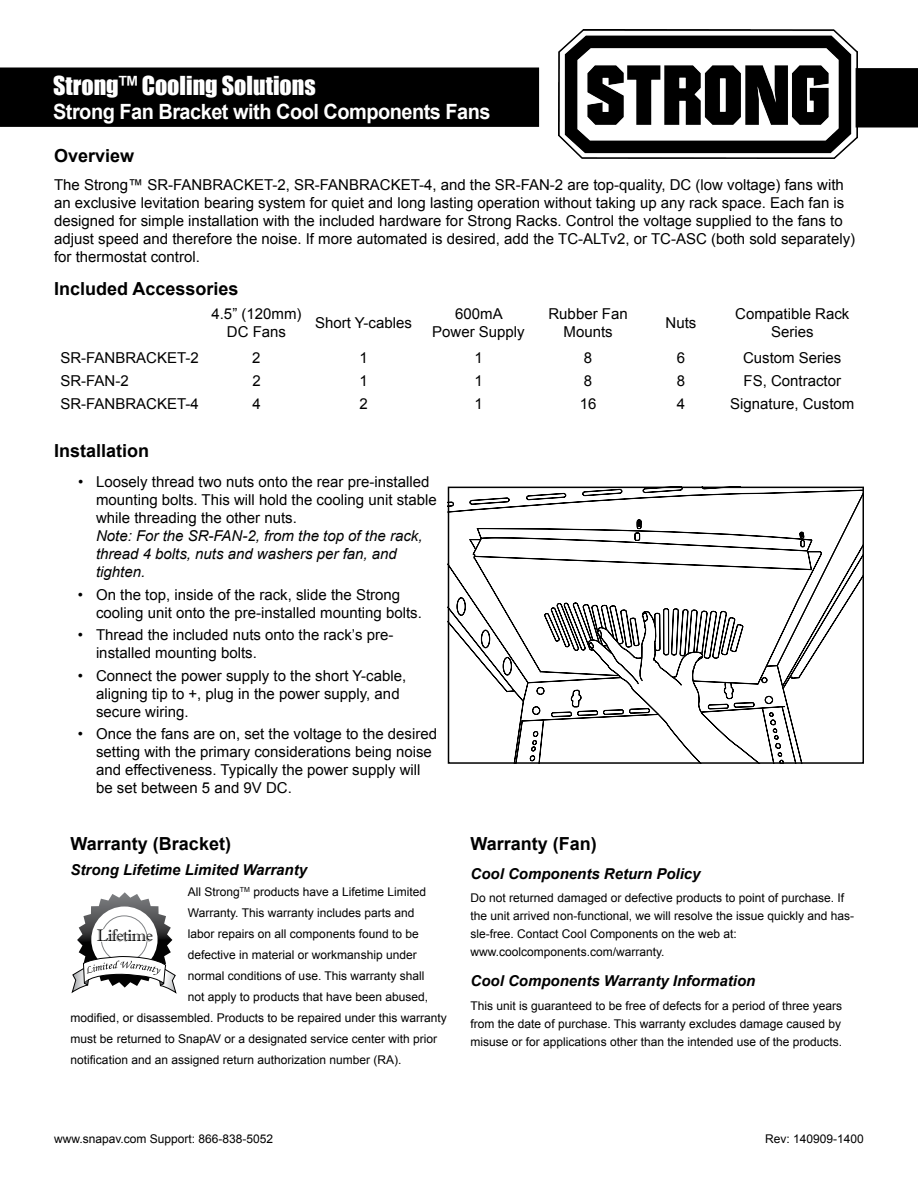
<style>
.page{position:relative;width:918px;height:1188px;background:#fff}
.page>*{position:absolute;margin:0;border:0;box-sizing:border-box;transform-origin:0 0}
.t1{font:24px "Impact";color:#fff}
.t2{font:700 21px "Arial";letter-spacing:-.025em;color:#fff;scale:.95 1}
.t3{font:700 18px "Arial";color:#000}
.t4{font:16.8px "Imprint MT Shadow";letter-spacing:-.04em;color:#000}
.t5{font:15px/18px "Arial";color:#000}
.t6{font:italic 700 15px "Arial";color:#000}
.t7{font:italic 15px/18px "Arial";color:#000}
.t8{font:12px/18px "Arial";color:#000}
</style>
<div class="page">
<div style="left:1px;top:68px;width:537px;height:58px;background:#000"></div>
<div style="left:0;top:68px;width:539px;height:59px;border:2px solid #000"></div>
<img style="left:558px;top:30px;width:299px;height:129px">
<div style="left:856px;top:69px;width:61px;height:58px;background:#000"></div>
<div style="left:856px;top:68px;width:62px;height:60px;border:2px solid #000"></div>
<svg style="left:451px;top:490px;width:410px;height:271px"></svg>
<div style="left:448px;top:487px;width:416px;height:277px;border:2px solid #000"></div>
<svg style="left:72px;top:892px;width:104px;height:102px"></svg>
<h1 class="t1" style="left:53px;top:67px;width:264px">Strong™ Cooling Solutions</h1>
<h2 class="t2" style="left:53px;top:98px;width:462px">Strong Fan Bracket with Cool Components Fans</h2>
<p class="t3" style="left:54px;top:144px;width:82px">Overview</p>
<p class="t5" style="left:54px;top:176px;width:803px">The Strong™ SR-FANBRACKET-2, SR-FANBRACKET-4, and the SR-FAN-2 are top-quality, DC (low voltage) fans with an exclusive levitation bearing system for quiet and long lasting operation without taking up any rack space. Each fan is designed for simple installation with the included hardware for Strong Racks. Control the voltage supplied to the fans to adjust speed and therefore the noise. If more automated is desired, add the TC-ALTv2, or TC-ASC (both sold separately) for thermostat control.</p>
<p class="t3" style="left:54px;top:277px;width:186px">Included Accessories</p>
<p class="t5" style="left:211px;top:305px;width:92px;text-align:center">4.5” (120mm)<br>DC Fans</p>
<p class="t5" style="left:315px;top:314px;width:98px">Short Y-cables</p>
<p class="t5" style="left:432px;top:305px;width:94px;text-align:center">600mA<br>Power Supply</p>
<p class="t5" style="left:548px;top:305px;width:81px;text-align:center">Rubber Fan<br>Mounts</p>
<p class="t5" style="left:666px;top:314px;width:32px">Nuts</p>
<p class="t5" style="left:735px;top:305px;width:116px;text-align:center">Compatible Rack<br>Series</p>
<p class="t5" style="left:60px;top:349px;width:140px">SR-FANBRACKET-2</p>
<p class="t5" style="left:252px;top:349px;width:10px">2</p>
<p class="t5" style="left:359px;top:349px;width:10px">1</p>
<p class="t5" style="left:474px;top:349px;width:10px">1</p>
<p class="t5" style="left:584px;top:349px;width:10px">8</p>
<p class="t5" style="left:677px;top:349px;width:10px">6</p>
<p class="t5" style="left:743px;top:349px;width:100px">Custom Series</p>
<p class="t5" style="left:60px;top:372px;width:70px">SR-FAN-2</p>
<p class="t5" style="left:252px;top:372px;width:10px">2</p>
<p class="t5" style="left:359px;top:372px;width:10px">1</p>
<p class="t5" style="left:474px;top:372px;width:10px">1</p>
<p class="t5" style="left:584px;top:372px;width:10px">8</p>
<p class="t5" style="left:677px;top:372px;width:10px">8</p>
<p class="t5" style="left:744px;top:372px;width:99px">FS, Contractor</p>
<p class="t5" style="left:60px;top:395px;width:140px">SR-FANBRACKET-4</p>
<p class="t5" style="left:252px;top:395px;width:10px">4</p>
<p class="t5" style="left:359px;top:395px;width:10px">2</p>
<p class="t5" style="left:474px;top:395px;width:10px">1</p>
<p class="t5" style="left:580px;top:395px;width:18px">16</p>
<p class="t5" style="left:677px;top:395px;width:10px">4</p>
<p class="t5" style="left:730px;top:395px;width:126px">Signature, Custom</p>
<p class="t3" style="left:54px;top:439px;width:97px">Installation</p>
<p class="t5" style="left:96px;top:473px;width:342px;text-indent:-18px">• Loosely thread two nuts onto the rear pre-installed mounting bolts. This will hold the cooling unit stable while threading the other nuts.</p>
<p class="t7" style="left:96px;top:527px;width:328px">Note: For the SR-FAN-2, from the top of the rack, thread 4 bolts, nuts and washers per fan, and tighten.</p>
<p class="t5" style="left:96px;top:586px;width:327px;text-indent:-18px">• On the top, inside of the rack, slide the Strong cooling unit onto the pre-installed mounting bolts.</p>
<p class="t5" style="left:96px;top:626px;width:299px;text-indent:-18px">• Thread the included nuts onto the rack’s pre&shy;installed mounting bolts.</p>
<p class="t5" style="left:96px;top:667px;width:312px;text-indent:-18px">• Connect the power supply to the short Y-cable, aligning tip to +, plug in the power supply, and secure wiring.</p>
<p class="t5" style="left:96px;top:725px;width:343px;text-indent:-18px">• Once the fans are on, set the voltage to the desired setting with the primary considerations being noise and effectiveness. Typically the power supply will be set between 5 and 9V DC.</p>
<p class="t3" style="left:71px;top:832px;width:162px">Warranty (Bracket)</p>
<p class="t6" style="left:71px;top:860px;width:238px">Strong Lifetime Limited Warranty</p>
<p class="t8" style="left:188px;top:883px;width:240px">All Strong<sup>TM</sup> products have a Lifetime Limited</p>
<p class="t8" style="left:188px;top:904px;width:228px">Warranty. This warranty includes parts and</p>
<p class="t8" style="left:188px;top:925px;width:232px">labor repairs on all components found to be</p>
<p class="t8" style="left:188px;top:946px;width:230px">defective in material or workmanship under</p>
<p class="t8" style="left:188px;top:967px;width:238px">normal conditions of use. This warranty shall</p>
<p class="t8" style="left:188px;top:988px;width:242px">not apply to products that have been abused,</p>
<p class="t8" style="left:71px;top:1009px;width:378px">modified, or disassembled. Products to be repaired under this warranty</p>
<p class="t8" style="left:71px;top:1030px;width:368px">must be returned to SnapAV or a designated service center with prior</p>
<p class="t8" style="left:71px;top:1051px;width:332px">notification and an assigned return authorization number (RA).</p>
<p class="t4" style="left:387px;top:919px;width:10px">2</p>
<p class="t4" style="left:97px;top:925px;width:58px">Lifetime</p>
<p class="t3" style="left:471px;top:832px;width:128px">Warranty (Fan)</p>
<p class="t6" style="left:471px;top:864px;width:232px">Cool Components Return Policy</p>
<p class="t8" style="left:471px;top:889px;width:385px">Do not returned damaged or defective products to point of purchase. If the unit arrived non-functional, we will resolve the issue quickly and has&shy;sle-free. Contact Cool Components on the web at: www.coolcomponents.com/warranty.</p>
<p class="t6" style="left:471px;top:971px;width:286px">Cool Components Warranty Information</p>
<p class="t8" style="left:471px;top:997px;width:373px;text-align:justify">This unit is guaranteed to be free of defects for a period of three years from the date of purchase. This warranty excludes damage caused by misuse or for applications other than the intended use of the products.</p>
<p class="t8" style="left:54px;top:1130px;width:221px">www.snapav.com Support: 866-838-5052</p>
<p class="t8" style="left:765px;top:1130px;width:100px">Rev: 140909-1400</p>
</div>
